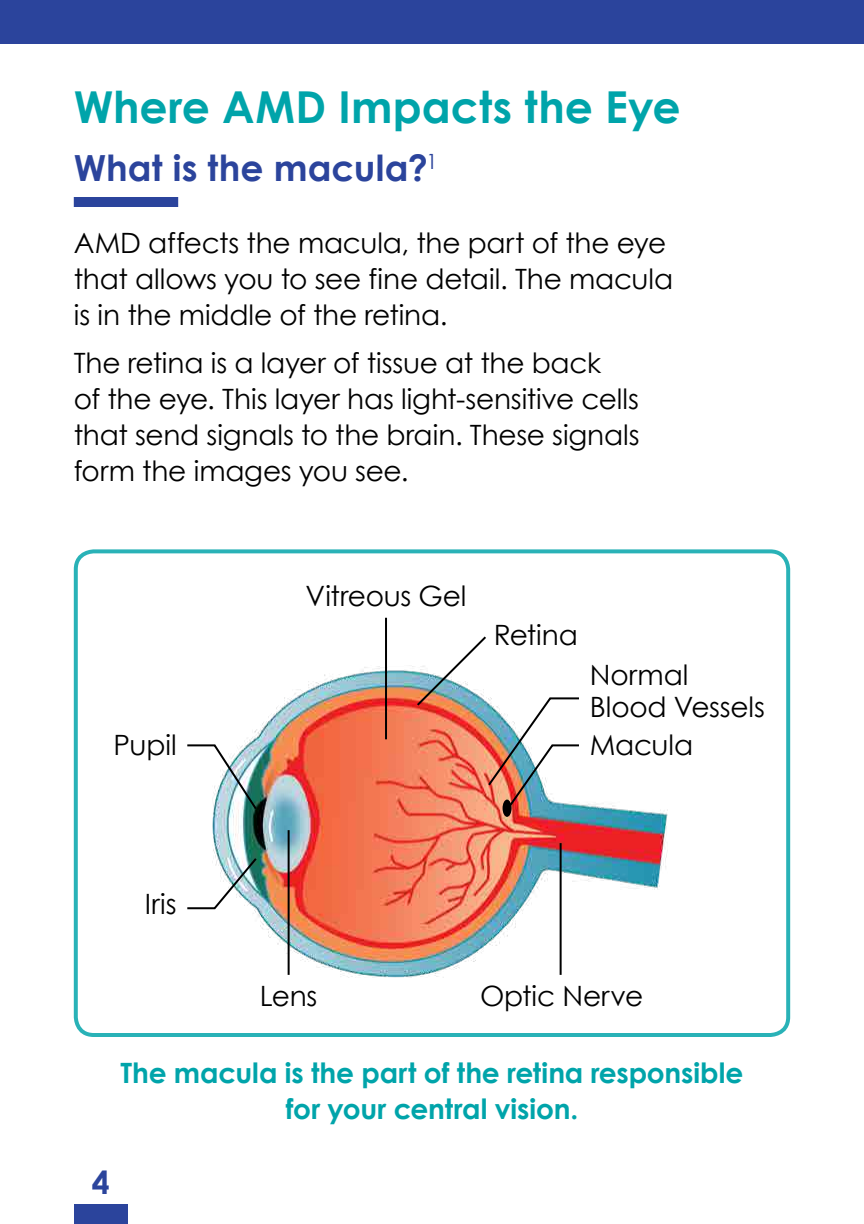
<style>
.page{position:relative;width:864px;height:1224px;background:#fff}
.page>*{position:absolute;margin:0;border:0;box-sizing:border-box;transform-origin:0 0}
.t1{font:700 44px "Century Gothic";letter-spacing:.005em;color:#00a4aa}
.t2{font:700 36px "Century Gothic";letter-spacing:.005em;color:#2b449c}
.t3{font:700 32px "Century Gothic";color:#2b449c}
.t4{font:28px/36px "Century Gothic";letter-spacing:-.01em;color:#000}
.t5{font:700 28px/36px "Century Gothic";letter-spacing:-.005em;color:#00a4aa;text-align:center}
</style>
<div class="page">
<div style="left:74px;top:1204px;width:54px;height:20px;background:#2b449c"></div>
<div style="left:0;top:0;width:864px;height:44px;background:#2b449c"></div>
<img style="left:86px;top:549px;width:692px;height:488px">
<hr style="left:385px;top:618px;width:2px;height:121px;background:#000">
<img style="left:415px;top:634px;width:166px;height:175px">
<hr style="left:560px;top:843px;width:2px;height:132px;background:#000">
<hr style="left:288px;top:830px;width:2px;height:145px;background:#000">
<img style="left:185px;top:743px;width:74px;height:68px">
<img style="left:185px;top:856px;width:74px;height:54px">
<div style="left:503px;top:800px;width:9px;height:17px;background:#000;border-radius:50%"></div>
<div style="left:74px;top:197px;width:104px;height:10px;background:#2b449c"></div>
<h1 class="t1" style="left:74px;top:79px;width:608px">Where AMD Impacts the Eye</h1>
<p class="t2" style="left:74px;top:145px;width:365px">What is the macula?<sup>1</sup></p>
<p class="t4" style="left:74px;top:224px;width:601px">AMD affects the macula, the part of the eye that allows you to see fine detail. The macula is in the middle of the retina.</p>
<p class="t4" style="left:74px;top:344px;width:567px">The retina is a layer of tissue at the back<br>of the eye. This layer has light-sensitive cells that send signals to the brain. These signals form the images you see.</p>
<p class="t4" style="left:306px;top:578px;width:162px">Vitreous Gel</p>
<p class="t4" style="left:494px;top:616px;width:86px">Retina</p>
<p class="t4" style="left:590px;top:658px;width:177px;line-height:32px">Normal<br>Blood Vessels</p>
<p class="t4" style="left:114px;top:726px;width:65px">Pupil</p>
<p class="t4" style="left:590px;top:726px;width:105px">Macula</p>
<p class="t4" style="left:145px;top:886px;width:34px">Iris</p>
<p class="t4" style="left:260px;top:977px;width:59px">Lens</p>
<p class="t4" style="left:480px;top:977px;width:165px">Optic Nerve</p>
<p class="t5" style="left:121px;top:1054px;width:624px">The macula is the part of the retina responsible for your central vision.</p>
<p class="t3" style="left:92px;top:1162px;width:19px">4</p>
</div>
